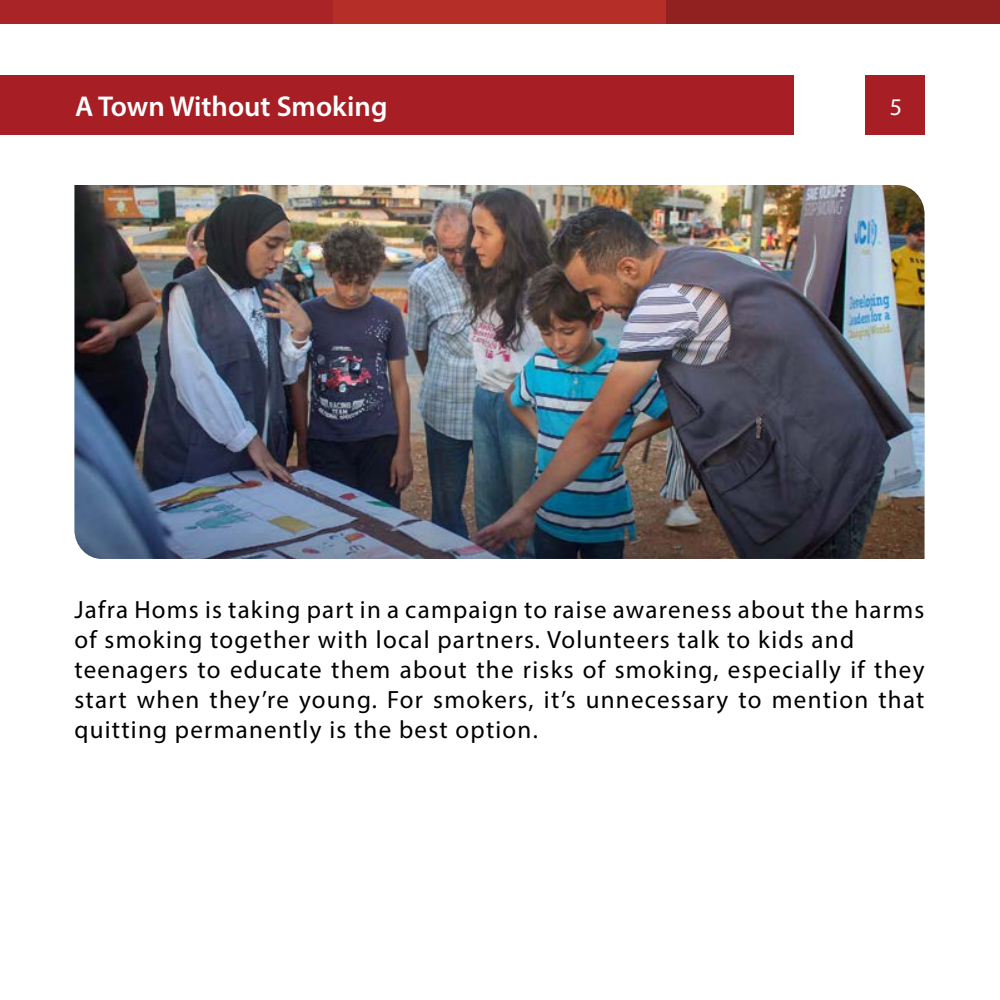
<style>
.page{position:relative;width:1000px;height:1000px;background:#fff}
.page>*{position:absolute;margin:0;border:0;box-sizing:border-box;transform-origin:0 0}
.t1{font:600 28.75px "Myriad Pro";color:#fff}
.t2{font:25px/30px "Myriad Pro";letter-spacing:.05em;color:#000}
.t3{font:24px "Myriad Pro";color:#fff}
</style>
<div class="page">
<div style="left:0;top:75px;width:794px;height:60px;background:#a71f24"></div>
<div style="left:865px;top:75px;width:60px;height:60px;background:#a71f24"></div>
<div style="left:0;top:0;width:333px;height:24px;background:#a92426"></div>
<div style="left:333px;top:0;width:334px;height:24px;background:#b62e28"></div>
<div style="left:667px;top:0;width:333px;height:24px;background:#902120"></div>
<img style="left:74px;top:185px;width:850px;height:374px">
<p class="t1" style="left:75px;top:88px;width:314px">A Town Without Smoking</p>
<p class="t3" style="left:890px;top:92px;width:14px">5</p>
<p class="t2" style="left:74px;top:594px;width:852px">Jafra Homs is taking part in a campaign to raise awareness about the harms of smoking together with local partners. Volunteers talk to kids and teenagers to educate them about the risks of smoking, especially if they start when they r e’ young. For smokers, it s’ unnecessary to mention that quitting permanently is the best option.</p>
</div>
